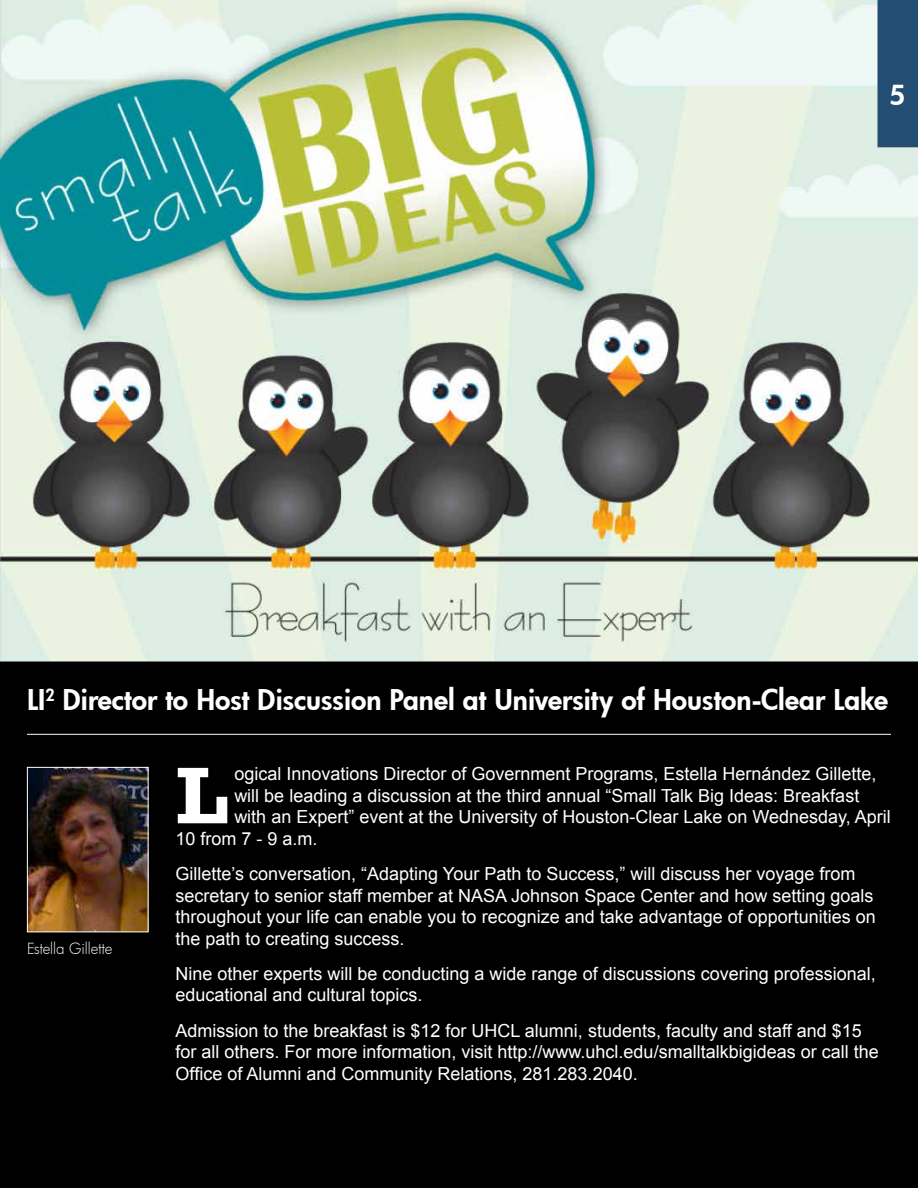
<style>
.page{position:relative;width:918px;height:1188px;background:#000}
.page>*{position:absolute;margin:0;border:0;box-sizing:border-box;transform-origin:0 0}
.t1{font:700 81.6px "Rockwell";color:#fff}
.t2{font:800 27.9px "Futura";color:#fff}
.t3{font:800 27px "Futura";color:#fff}
.t4{font:18px/21.6px "Arial";color:#fff}
.t5{font:300 15px "Futura";letter-spacing:-.005em;color:#fff}
</style>
<div class="page">
<img style="left:0;top:0;width:918px;height:662px">
<img style="left:29px;top:769px;width:117px;height:161px">
<div style="left:27px;top:767px;width:121px;height:165px;border:1px solid #fff"></div>
<hr style="left:27px;top:734px;width:864px;height:1px;background:#fff">
<h3 class="t3" style="left:890px;top:77px;width:17px">5</h3>
<h2 class="t2" style="left:27px;top:681px;width:863px">LI<sup>2</sup> Director to Host Discussion Panel at University of Houston-Clear Lake</h2>
<p class="t5" style="left:27px;top:938px;width:87px">Estella Gillette</p>
<h1 class="t1" style="left:176px;top:746px;width:54px">L</h1>
<p class="t4" style="left:234px;top:763px;width:644px">ogical Innovations Director of Government Programs, Estella Hernández Gillette,</p>
<p class="t4" style="left:234px;top:785px;width:627px">will be leading a discussion at the third annual “Small Talk Big Ideas: Breakfast</p>
<p class="t4" style="left:234px;top:806px;width:658px">with an Expert” event at the University of Houston-Clear Lake on Wednesday, April</p>
<p class="t4" style="left:175px;top:828px;width:144px">10 from 7 - 9 a.m.</p>
<p class="t4" style="left:175px;top:863px;width:702px">Gillette’s conversation, “Adapting Your Path to Success,” will discuss her voyage from secretary to senior staff member at NASA Johnson Space Center and how setting goals throughout your life can enable you to recognize and take advantage of opportunities on the path to creating success.</p>
<p class="t4" style="left:175px;top:963px;width:702px">Nine other experts will be conducting a wide range of discussions covering professional, educational and cultural topics.</p>
<p class="t4" style="left:175px;top:1020px;width:705px">Admission to the breakfast is $12 for UHCL alumni, students, faculty and staff and $15 for all others. For more information, visit http://www.uhcl.edu/smalltalkbigideas or call the<br>Office of Alumni and Community Relations, 281.283.2040.</p>
</div>
